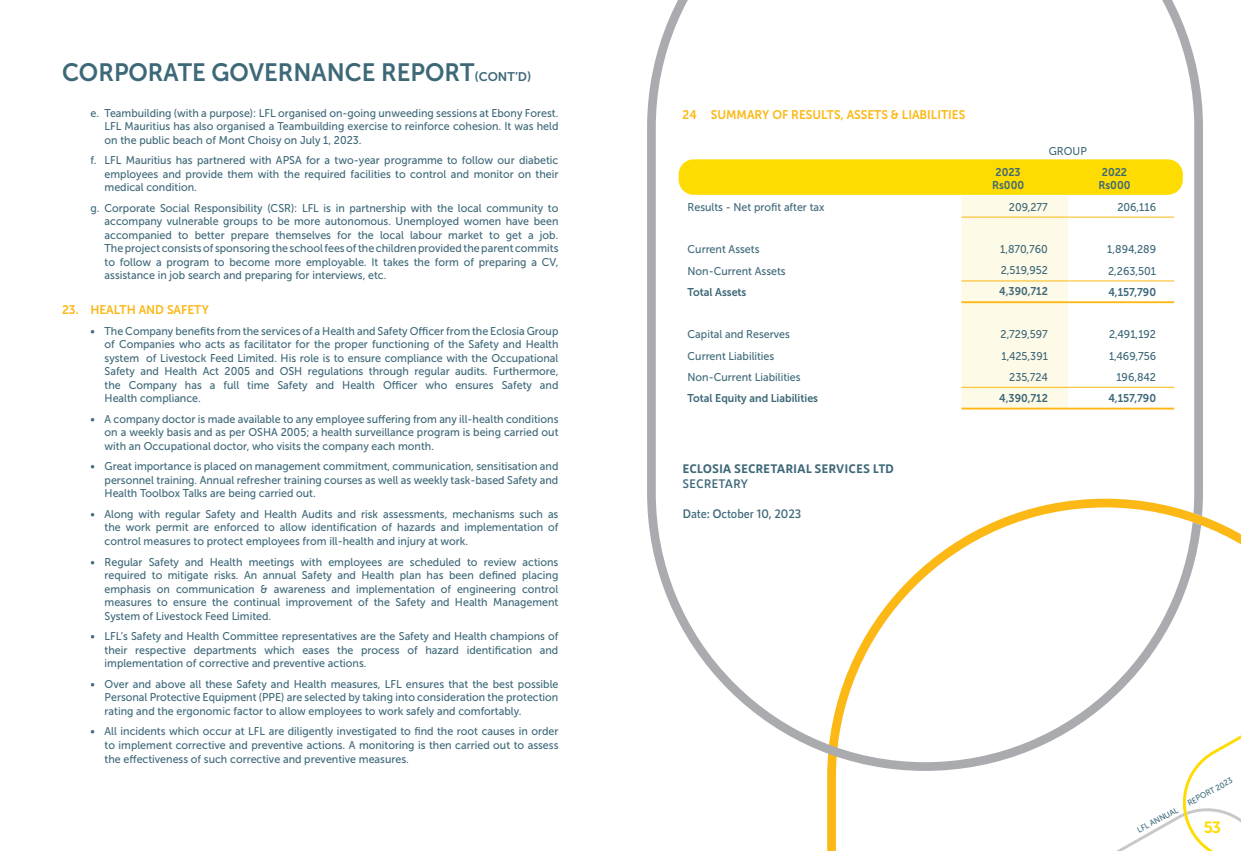
<style>
.page{position:relative;width:1241px;height:851px;background:#fff}
.page>*{position:absolute;margin:0;border:0;box-sizing:border-box;transform-origin:0 0}
.t1{font:25px "Museo Sans 700";color:#3d6878;scale:.95 1}
.t2{font:16.25px "Museo Sans 700";color:#ffdc01}
.t3{font:12.5px "Museo Sans 700";color:#fcb814;scale:.95 1}
.t4{font:700 12.5px "RNS Sanz";color:#3d6878;scale:.95 1}
.t5{font:600 12.5px "RNS Sanz";color:#3d6878;scale:.95 1}
.t6{font:11.25px/13.5px "Museo Sans 500";color:#3d6878;text-align:justify;scale:.95 1}
.t7{font:11.25px "Museo Sans 700";color:#3d6878;scale:.95 1}
.t8{font:8.12px "Museo Sans 500";color:#3d6878;scale:.95 1}
.s1{font-size:12.5px}
</style>
<div class="page">
<svg style="left:827px;top:498px;width:413px;height:352px"></svg>
<svg style="left:647px;top:0;width:555px;height:770px"></svg>
<p class="t1" style="left:62px;top:58px;width:495px">CORPORATE GOVERNANCE REPORT<span class="s1">(CONT’D)</span></p>
<p class="t6" style="left:105px;top:106px;width:479px;text-indent:-14px">e. Teambuilding (with a purpose): LFL organised on-going unweeding sessions at Ebony Forest.<br>LFL Mauritius has also organised a Teambuilding exercise to reinforce cohesion. It was held on the public beach of Mont Choisy on July 1, 2023.</p>
<p class="t6" style="left:105px;top:154px;width:479px;text-indent:-14px">f. LFL Mauritius has partnered with APSA for a two-year programme to follow our diabetic employees and provide them with the required facilities to control and monitor on their medical condition.</p>
<p class="t6" style="left:105px;top:201px;width:479px;text-indent:-14px">g. Corporate Social Responsibility (CSR): LFL is in partnership with the local community to accompany vulnerable groups to be more autonomous. Unemployed women have been accompanied to better prepare themselves for the local labour market to get a job.<br>The project consists of sponsoring the school fees of the children provided the parent commits to follow a program to become more employable. It takes the form of preparing a CV, assistance in job search and preparing for interviews, etc.</p>
<p class="t3" style="left:62px;top:302px;width:156px">23. HEALTH AND SAFETY</p>
<p class="t6" style="left:105px;top:324px;width:479px;text-indent:-14px">• The Company benefits from the services of a Health and Safety Officer from the Eclosia Group of Companies who acts as facilitator for the proper functioning of the Safety and Health system of Livestock Feed Limited. His role is to ensure compliance with the Occupational Safety and Health Act 2005 and OSH regulations through regular audits. Furthermore, the Company has a full time Safety and Health Officer who ensures Safety and Health compliance.</p>
<p class="t6" style="left:105px;top:412px;width:479px;text-indent:-14px">• A company doctor is made available to any employee suffering from any ill-health conditions on a weekly basis and as per OSHA 2005; a health surveillance program is being carried out with an Occupational doctor, who visits the company each month.</p>
<p class="t6" style="left:105px;top:459px;width:479px;text-indent:-14px">• Great importance is placed on management commitment, communication, sensitisation and personnel training. Annual refresher training courses as well as weekly task-based Safety and Health Toolbox Talks are being carried out.</p>
<p class="t6" style="left:105px;top:507px;width:479px;text-indent:-14px">• Along with regular Safety and Health Audits and risk assessments, mechanisms such as the work permit are enforced to allow identification of hazards and implementation of control measures to protect employees from ill-health and injury at work.</p>
<p class="t6" style="left:105px;top:555px;width:479px;text-indent:-14px">• Regular Safety and Health meetings with employees are scheduled to review actions required to mitigate risks. An annual Safety and Health plan has been defined placing emphasis on communication &amp; awareness and implementation of engineering control measures to ensure the continual improvement of the Safety and Health Management System of Livestock Feed Limited.</p>
<p class="t6" style="left:105px;top:629px;width:479px;text-indent:-14px">• LFL’s Safety and Health Committee representatives are the Safety and Health champions of their respective departments which eases the process of hazard identification and implementation of corrective and preventive actions.</p>
<p class="t6" style="left:105px;top:677px;width:479px;text-indent:-14px">• Over and above all these Safety and Health measures, LFL ensures that the best possible Personal Protective Equipment (PPE) are selected by taking into consideration the protection rating and the ergonomic factor to allow employees to work safely and comfortably.</p>
<p class="t6" style="left:105px;top:724px;width:479px;text-indent:-14px">• All incidents which occur at LFL are diligently investigated to find the root causes in order to implement corrective and preventive actions. A monitoring is then carried out to assess the effectiveness of such corrective and preventive measures.</p>
<p class="t3" style="left:682px;top:108px;width:299px">24 SUMMARY OF RESULTS, ASSETS &amp; LIABILITIES</p>
<p class="t7" style="left:995px;top:165px;width:28px">2023</p>
<p class="t7" style="left:991px;top:179px;width:35px">Rs000</p>
<p class="t6" style="left:1048px;top:145px;width:42px">GROUP</p>
<p class="t7" style="left:1101px;top:165px;width:28px">2022</p>
<p class="t7" style="left:1098px;top:179px;width:35px">Rs000</p>
<p class="t6" style="left:687px;top:200px;width:146px">Results - Net profit after tax</p>
<p class="t6" style="left:1008px;top:200px;width:43px">209,277</p>
<p class="t6" style="left:1117px;top:200px;width:42px">206,116</p>
<p class="t6" style="left:687px;top:242px;width:77px">Current Assets</p>
<p class="t6" style="left:999px;top:242px;width:52px">1,870,760</p>
<p class="t6" style="left:1107px;top:242px;width:53px">1,894,289</p>
<p class="t6" style="left:687px;top:264px;width:105px">Non-Current Assets</p>
<p class="t6" style="left:1000px;top:264px;width:51px">2,519,952</p>
<p class="t6" style="left:1107px;top:264px;width:52px">2,263,501</p>
<p class="t7" style="left:687px;top:285px;width:63px">Total Assets</p>
<p class="t7" style="left:999px;top:285px;width:53px">4,390,712</p>
<p class="t7" style="left:1108px;top:285px;width:52px">4,157,790</p>
<p class="t6" style="left:687px;top:328px;width:109px">Capital and Reserves</p>
<p class="t6" style="left:1000px;top:328px;width:51px">2,729,597</p>
<p class="t6" style="left:1108px;top:328px;width:51px">2,491,192</p>
<p class="t6" style="left:687px;top:349px;width:93px">Current Liabilities</p>
<p class="t6" style="left:1001px;top:349px;width:50px">1,425,391</p>
<p class="t6" style="left:1108px;top:349px;width:51px">1,469,756</p>
<p class="t6" style="left:687px;top:370px;width:120px">Non-Current Liabilities</p>
<p class="t6" style="left:1009px;top:370px;width:42px">235,724</p>
<p class="t6" style="left:1116px;top:370px;width:43px">196,842</p>
<p class="t7" style="left:687px;top:392px;width:139px">Total Equity and Liabilities</p>
<p class="t7" style="left:999px;top:391px;width:53px">4,390,712</p>
<p class="t7" style="left:1108px;top:392px;width:52px">4,157,790</p>
<p class="t4" style="left:682px;top:461px;width:224px">ECLOSIA SECRETARIAL SERVICES LTD</p>
<p class="t5" style="left:682px;top:476px;width:71px">SECRETARY</p>
<p class="t5" style="left:682px;top:506px;width:126px">Date: October 10, 2023</p>
<p class="t8" style="left:1135px;top:826px;width:49px;rotate:-29deg">LFL ANNUAL</p>
<p class="t8" style="left:1185px;top:799px;width:54px;rotate:-29deg">REPORT 2023</p>
<h2 class="t2" style="left:1203px;top:818px;width:19px">53</h2>
</div>
